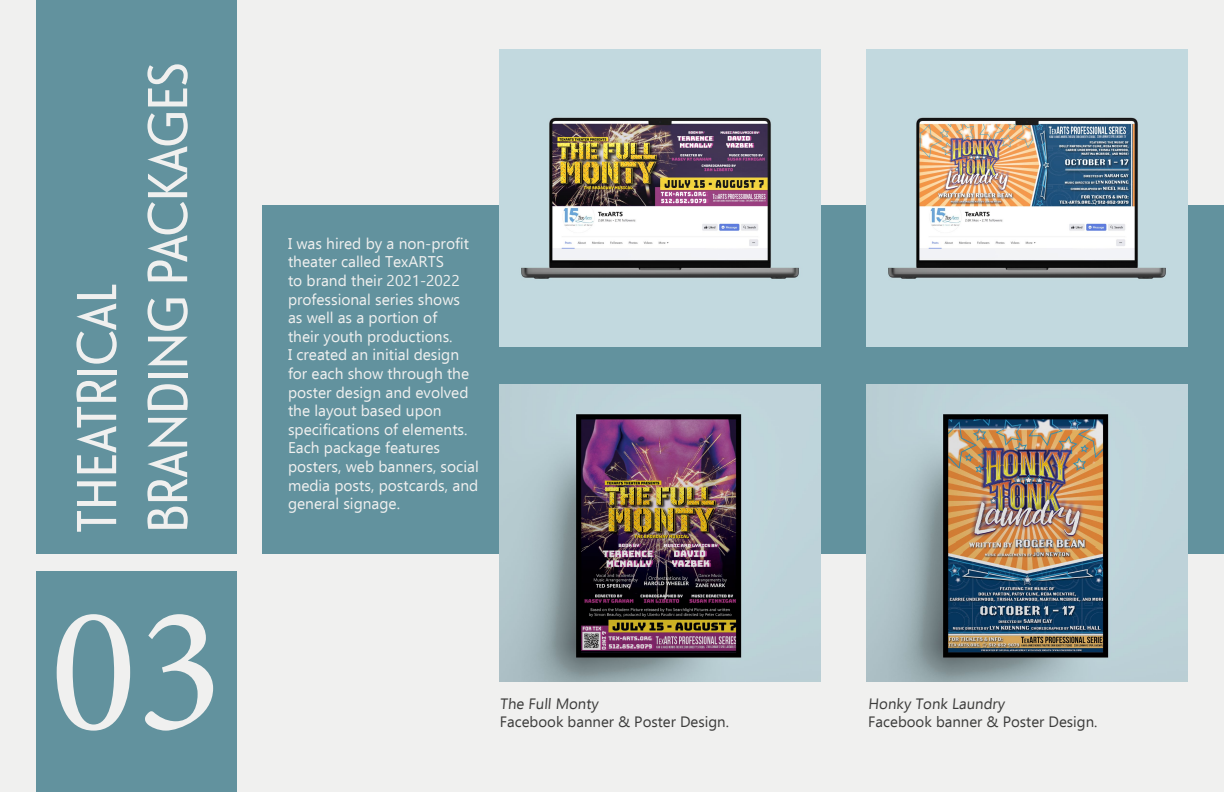
<style>
.page{position:relative;width:1224px;height:792px;background:#f0f0ef}
.page>*{position:absolute;margin:0;border:0;box-sizing:border-box;transform-origin:0 0}
.t1{font:180px "Minion Pro";color:#f0f0ef}
.t2{font:56px/71px "Le Havre";color:#f0f0ef}
.t3{font:15.5px/18.6px "Ebrima";color:#f0f0ef}
.t4{font:15px "Ebrima";color:#3c3c3b}
</style>
<div class="page">
<div style="left:36px;top:571px;width:201px;height:221px;background:#62929e"></div>
<div style="left:36px;top:1px;width:201px;height:553px;background:#62929e"></div>
<div style="left:262px;top:206px;width:962px;height:348px;background:#62929e"></div>
<img style="left:500px;top:50px;width:321px;height:296px">
<img style="left:500px;top:384px;width:321px;height:297px">
<img style="left:867px;top:50px;width:320px;height:296px">
<img style="left:867px;top:384px;width:320px;height:297px">
<div style="left:500px;top:296px;width:320px;height:37px;background:#c2d9df"></div>
<div style="left:867px;top:296px;width:319px;height:37px;background:#c2d9df"></div>
<p class="t2" style="left:60px;top:533px;width:471px;rotate:-90deg">THEATRICAL<br>BRANDING PACKAGES</p>
<p class="t1" style="left:50px;top:550px;width:174px">03</p>
<p class="t3" style="left:288px;top:234px;width:192px">I was hired by a non-profit theater called TexARTS<br>to brand their 2021-2022 professional series shows<br>as well as a portion of<br>their youth productions.<br>I created an initial design for each show through the poster design and evolved the layout based upon specifications of elements.<br>Each package features posters, web banners, social media posts, postcards, and general signage.</p>
<p class="t4" style="left:500px;top:692px;width:102px">The Full Monty</p>
<p class="t4" style="left:500px;top:710px;width:231px">Facebook banner &amp; Poster Design.</p>
<p class="t4" style="left:868px;top:692px;width:140px">Honky Tonk Laundry</p>
<p class="t4" style="left:868px;top:710px;width:231px">Facebook banner &amp; Poster Design.</p>
</div>
